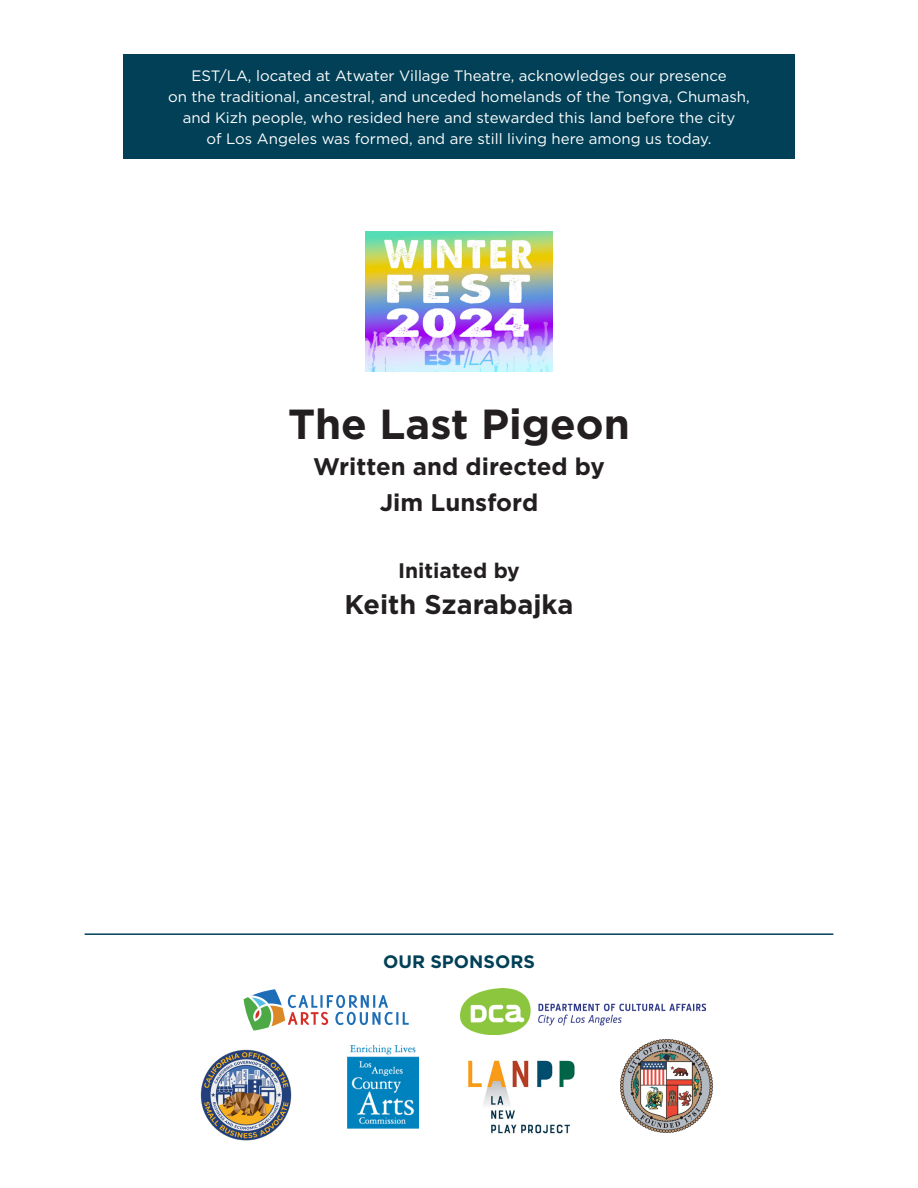
<style>
.page{position:relative;width:918px;height:1188px;background:#fff}
.page>*{position:absolute;margin:0;border:0;box-sizing:border-box;transform-origin:0 0}
.t1{font:700 42px "Gotham";color:#231f20}
.t2{font:700 27px "Gotham";color:#231f20}
.t3{font:700 24px/36px "Gotham";color:#231f20;text-align:center}
.t4{font:700 21px "Gotham";color:#231f20}
.t5{font:700 18px "Gotham";color:#014057}
.t6{font:15px/21px "Gotham";color:#fff;text-align:center}
</style>
<div class="page">
<div style="left:123px;top:54px;width:672px;height:104px;background:#014057"></div>
<img style="left:461px;top:988px;width:245px;height:46px">
<img style="left:468px;top:1060px;width:107px;height:74px">
<img style="left:200px;top:1049px;width:92px;height:92px">
<img style="left:347px;top:1045px;width:72px;height:83px">
<svg style="left:244px;top:989px;width:165px;height:42px"></svg>
<img style="left:620px;top:1039px;width:93px;height:93px">
<hr style="left:85px;top:933px;width:748px;height:2px;background:#014057">
<img style="left:365px;top:232px;width:188px;height:140px">
<p class="t6" style="left:168px;top:65px;width:583px">EST/LA, located at Atwater Village Theatre, acknowledges our presence<br>on the traditional, ancestral, and unceded homelands of the Tongva, Chumash, and Kizh people, who resided here and stewarded this land before the city<br>of Los Angeles was formed, and are still living here among us today.</p>
<p class="t1" style="left:288px;top:396px;width:343px">The Last Pigeon</p>
<p class="t3" style="left:313px;top:448px;width:293px">Written and directed by<br>Jim Lunsford</p>
<p class="t4" style="left:398px;top:557px;width:123px">Initiated by</p>
<p class="t2" style="left:345px;top:587px;width:230px">Keith Szarabajka</p>
<p class="t5" style="left:383px;top:950px;width:153px">OUR SPONSORS</p>
</div>
